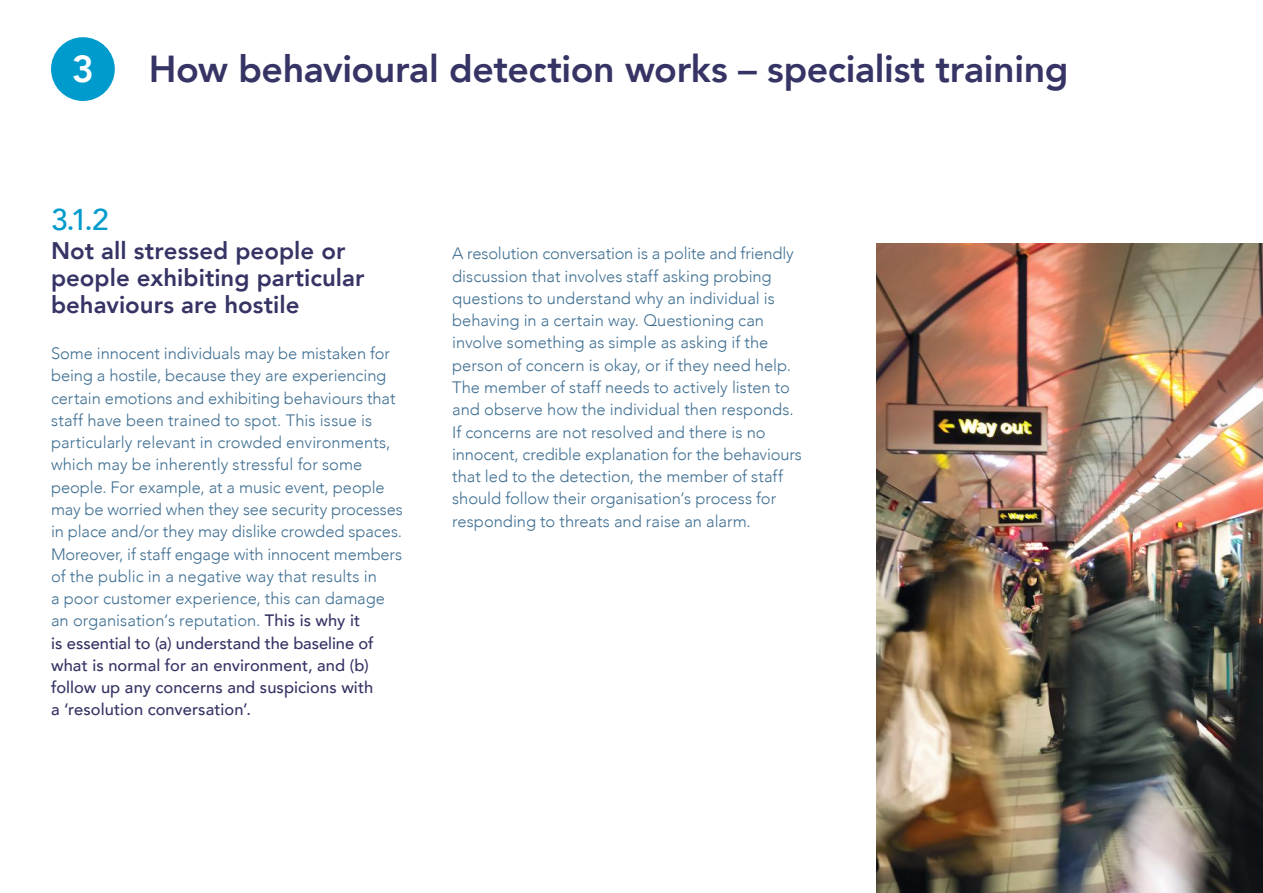
<style>
.page{position:relative;width:1263px;height:893px;background:#fff}
.page>*{position:absolute;margin:0;border:0;box-sizing:border-box;transform-origin:0 0}
.t1{font:800 37.5px "Avenir";letter-spacing:-.01em;color:#353465}
.t2{font:800 37.5px "Avenir";color:#fff}
.t3{font:500 30px "Avenir";color:#009bcd}
.t4{font:800 24px/27.2px "Avenir";color:#353465}
.t5{font:300 16.5px/22.2px "Avenir";color:#407093}
.s1{font-weight:500;color:#353465}
</style>
<div class="page">
<div style="left:51px;top:37px;width:64px;height:64px;background:#009bcd;border-radius:50%"></div>
<img style="left:876px;top:243px;width:387px;height:650px">
<h1 class="t2" style="left:72px;top:40px;width:24px">3</h1>
<h1 class="t1" style="left:149px;top:40px;width:921px">How behavioural detection works – specialist training</h1>
<h2 class="t3" style="left:51px;top:193px;width:59px">3.1.2</h2>
<h3 class="t4" style="left:51px;top:237px;width:315px">Not all stressed people or people exhibiting particular behaviours are hostile</h3>
<p class="t5" style="left:51px;top:342px;width:353px">Some innocent individuals may be mistaken for being a hostile, because they are experiencing certain emotions and exhibiting behaviours that staff have been trained to spot. This issue is particularly relevant in crowded environments, which may be inherently stressful for some people. For example, at a music event, people may be worried when they see security processes in place and/or they may dislike crowded spaces.<br>Moreover, if staff engage with innocent members of the public in a negative way that results in<br>a poor customer experience, this can damage an organisation’s reputation. <span class="s1">This is why it<br>is essential to (a) understand the baseline of what is normal for an environment, and (b) follow up any concerns and suspicions with<br>a ‘resolution conversation’.</span></p>
<p class="t5" style="left:452px;top:243px;width:351px">A resolution conversation is a polite and friendly discussion that involves staff asking probing questions to understand why an individual is behaving in a certain way. Questioning can involve something as simple as asking if the person of concern is okay, or if they need help.<br>The member of staff needs to actively listen to and observe how the individual then responds.<br>If concerns are not resolved and there is no innocent, credible explanation for the behaviours that led to the detection, the member of staff should follow their organisation’s process for responding to threats and raise an alarm.</p>
</div>
